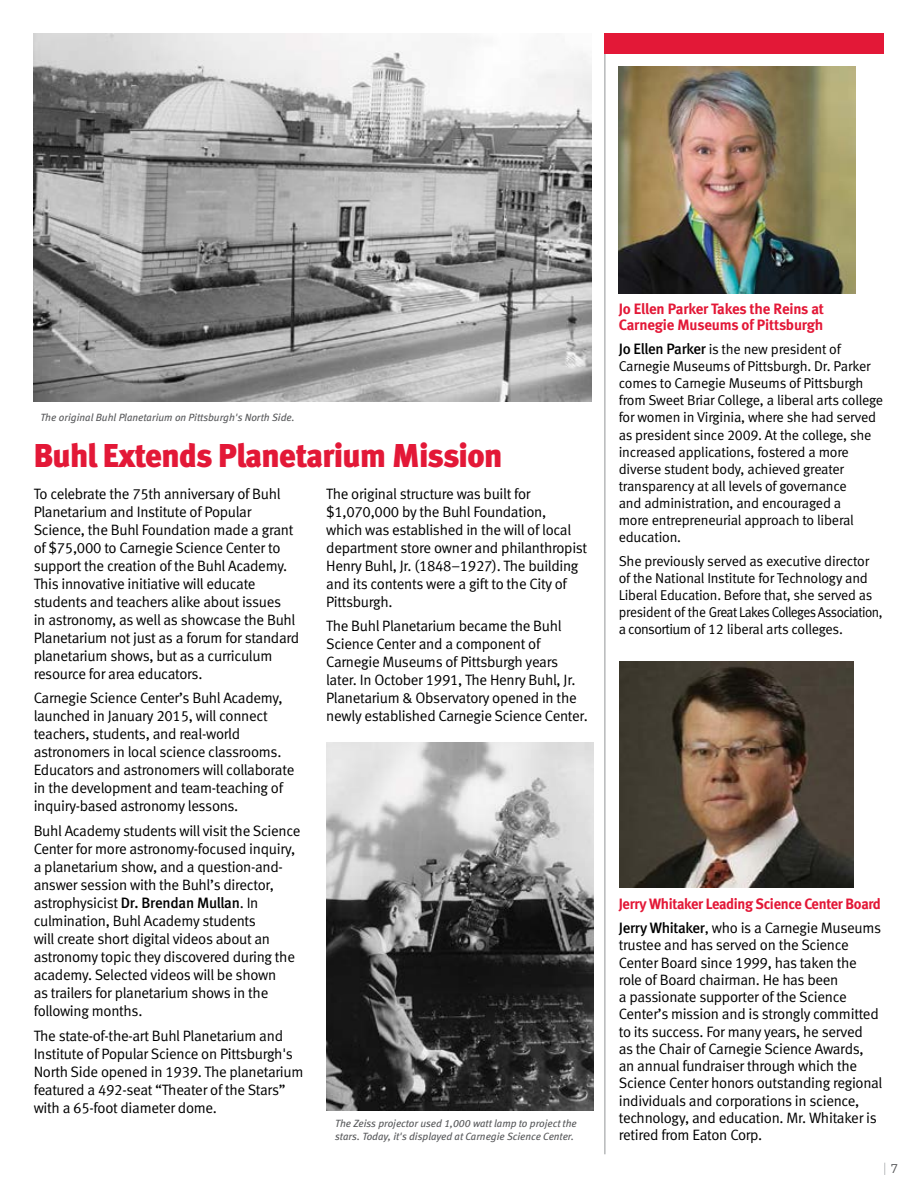
<style>
.page{position:relative;width:918px;height:1188px;background:#fff}
.page>*{position:absolute;margin:0;border:0;box-sizing:border-box;transform-origin:0 0}
.t1{font:33px "Meta Black Lf";letter-spacing:-.02em;color:#e31837}
.t2{font:15px/18px "Meta Normal LF";letter-spacing:-.02em;color:#000}
.t3{font:15px/15.6px "Meta Bold LF";letter-spacing:-.02em;color:#e31837}
.t4{font:14.25px/17.1px "Meta Normal LF";letter-spacing:-.015em;color:#000}
.t5{font:13.5px "Archer Medium LF";color:#58595b}
.t6{font:italic 10.5px/12.6px "Meta Book LF";color:#58595b}
.s1{font-family:"Meta Medium LF"}
.s2{font-family:"Meta Medium LF";font-size:15px}
</style>
<div class="page">
<svg style="left:885px;top:1163px;width:1px;height:12px"></svg>
<img style="left:34px;top:34px;width:558px;height:367px">
<img style="left:326px;top:743px;width:268px;height:368px">
<img style="left:619px;top:66px;width:236px;height:227px">
<hr style="left:605px;top:34px;width:1px;height:1120px;background:#939598">
<img style="left:619px;top:661px;width:234px;height:227px">
<div style="left:605px;top:34px;width:279px;height:20px;background:#e31837"></div>
<p class="t6" style="left:40px;top:411px;width:256px">The original Buhl Planetarium on Pittsburgh's North Side.</p>
<h1 class="t1" style="left:34px;top:436px;width:470px">Buhl Extends Planetarium Mission</h1>
<p class="t2" style="left:34px;top:484px;width:267px">To celebrate the 75th anniversary of Buhl Planetarium and Institute of Popular Science, the Buhl Foundation made a grant of $75,000 to Carnegie Science Center to support the creation of the Buhl Academy.<br>This innovative initiative will educate students and teachers alike about issues<br>in astronomy, as well as showcase the Buhl Planetarium not just as a forum for standard planetarium shows, but as a curriculum resource for area educators.</p>
<p class="t2" style="left:34px;top:689px;width:262px">Carnegie Science Center’s Buhl Academy, launched in January 2015, will connect teachers, students, and real-world astronomers in local science classrooms.<br>Educators and astronomers will collaborate in the development and team-teaching of inquiry-based astronomy lessons.</p>
<p class="t2" style="left:34px;top:822px;width:268px">Buhl Academy students will visit the Science Center for more astronomy-focused inquiry, a planetarium show, and a question-and&shy;answer session with the Buhl’s director, astrophysicist <span class="s1">Dr. Brendan Mullan</span>. In culmination, Buhl Academy students<br>will create short digital videos about an astronomy topic they discovered during the academy. Selected videos will be shown<br>as trailers for planetarium shows in the following months.</p>
<p class="t2" style="left:34px;top:1027px;width:271px">The state-of-the-art Buhl Planetarium and Institute of Popular Science on Pittsburgh's North Side opened in 1939. The planetarium featured a 492-seat “Theater of the Stars” with a 65-foot diameter dome.</p>
<p class="t2" style="left:326px;top:484px;width:262px">The original structure was built for $1,070,000 by the Buhl Foundation,<br>which was established in the will of local department store owner and philanthropist Henry Buhl, Jr. (1848–1927). The building and its contents were a gift to the City of Pittsburgh.</p>
<p class="t2" style="left:326px;top:617px;width:263px">The Buhl Planetarium became the Buhl Science Center and a component of Carnegie Museums of Pittsburgh years later. In October 1991, The Henry Buhl, Jr.<br>Planetarium &amp; Observatory opened in the newly established Carnegie Science Center.</p>
<p class="t6" style="left:335px;top:1117px;width:243px">The Zeiss projector used 1,000 watt lamp to project the stars. Today, it's displayed at Carnegie Science Center.</p>
<p class="t3" style="left:619px;top:301px;width:207px">Jo Ellen Parker Takes the Reins at<br>Carnegie Museums of Pittsburgh</p>
<p class="t4" style="left:619px;top:340px;width:266px"><span class="s2">Jo Ellen Parker</span> is the new president of Carnegie Museums of Pittsburgh. Dr. Parker comes to Carnegie Museums of Pittsburgh from Sweet Briar College, a liberal arts college for women in Virginia, where she had served as president since 2009. At the college, she increased applications, fostered a more diverse student body, achieved greater transparency at all levels of governance<br>and administration, and encouraged a<br>more entrepreneurial approach to liberal education.</p>
<p class="t4" style="left:619px;top:552px;width:265px">She previously served as executive director of the National Institute for Technology and Liberal Education. Before that, she served as president of the Great Lakes Colleges Association, a consortium of 12 liberal arts colleges.</p>
<p class="t3" style="left:619px;top:896px;width:264px">Jerry Whitaker Leading Science Center Board</p>
<p class="t2" style="left:619px;top:919px;width:265px;line-height:17.2px"><span class="s1">Jerry Whitaker</span>, who is a Carnegie Museums trustee and has served on the Science Center Board since 1999, has taken the role of Board chairman. He has been<br>a passionate supporter of the Science Center’s mission and is strongly committed to its success. For many years, he served<br>as the Chair of Carnegie Science Awards, an annual fundraiser through which the Science Center honors outstanding regional individuals and corporations in science, technology, and education. Mr. Whitaker is retired from Eaton Corp.</p>
<p class="t5" style="left:891px;top:1160px;width:8px">7</p>
</div>
